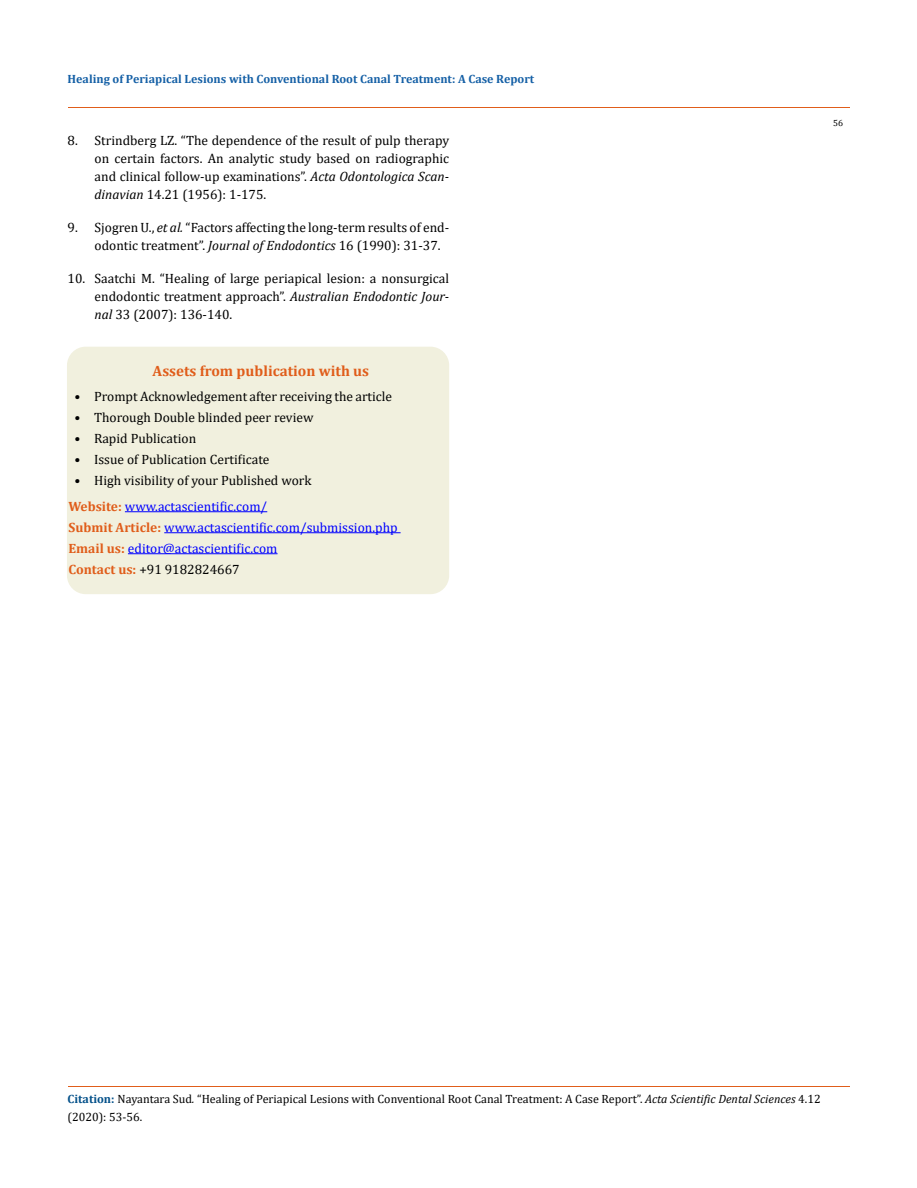
<style>
.page{position:relative;width:917px;height:1188px;background:#fff}
.page>*{position:absolute;margin:0;border:0;box-sizing:border-box;transform-origin:0 0}
.t1{font:700 15px "Cambria";color:#e05d1a}
.t2{font:13.5px/18px "Cambria";color:#000;text-align:justify}
.t3{font:13.5px/21px "Cambria";color:#00f}
.t4{font:12px/18px "Cambria";color:#000}
.t5{font:700 12px "Cambria";color:#1560a6}
.t6{font:9px "Cambria";color:#000}
.s1{font-style:italic}
.s2{font-weight:700;color:#e05d1a}
.s3{color:#000}
.s4{font-weight:700;color:#035089}
</style>
<div class="page">
<div style="left:68px;top:347px;width:380px;height:246px;background:#f1f0de;border-radius:18px"></div>
<div style="left:67px;top:347px;width:382px;height:247px;border:2px solid #f1f0de;border-radius:18px"></div>
<hr style="left:125px;top:511px;width:142px;height:1px;background:#00f">
<hr style="left:164px;top:532px;width:236px;height:1px;background:#00f">
<hr style="left:128px;top:553px;width:149px;height:1px;background:#00f">
<hr style="left:68px;top:108px;width:781px;height:1px;background:#e05d1a">
<hr style="left:68px;top:1087px;width:781px;height:1px;background:#e05d1a">
<p class="t5" style="left:68px;top:70px;width:468px">Healing of Periapical Lesions with Conventional Root Canal Treatment: A Case Report</p>
<p class="t2" style="left:94px;top:132px;width:356px;text-indent:-27px">8. Strindberg LZ. “The dependence of the result of pulp therapy on certain factors. An analytic study based on radiographic and clinical follow-up examinations”. <span class="s1">Acta Odontologica Scan&shy;dinavian</span> 14.21 (1956): 1-175.</p>
<p class="t2" style="left:94px;top:219px;width:356px;text-indent:-27px">9. Sjogren U., <span class="s1">et al.</span> “Factors affecting the long-term results of end&shy;odontic treatment”. <span class="s1">Journal of Endodontics</span> 16 (1990): 31-37.</p>
<p class="t2" style="left:94px;top:270px;width:356px;text-indent:-27px">10. Saatchi M. “Healing of large periapical lesion: a nonsurgical endodontic treatment approach”. <span class="s1">Australian Endodontic Jour&shy;nal</span> 33 (2007): 136-140.</p>
<p class="t1" style="left:153px;top:360px;width:218px">Assets from publication with us</p>
<p class="t2" style="left:75px;top:388px;width:319px">• Prompt Acknowledgement after receiving the article</p>
<p class="t2" style="left:75px;top:409px;width:240px">• Thorough Double blinded peer review</p>
<p class="t2" style="left:75px;top:430px;width:123px">• Rapid Publication</p>
<p class="t2" style="left:75px;top:451px;width:196px">• Issue of Publication Certificate</p>
<p class="t2" style="left:75px;top:472px;width:238px">• High visibility of your Published work</p>
<p class="t3" style="left:68px;top:496px;width:330px"><span class="s2">Website:</span> www.actascientific.com/<br><span class="s2">Submit Article:</span> www.actascientific.com/submission.php <span class="s2">Email us:</span> editor@actascientific.com<br><span class="s2">Contact us:</span> <span class="s3">+91 9182824667</span></p>
<p class="t6" style="left:833px;top:118px;width:11px">56</p>
<p class="t4" style="left:68px;top:1090px;width:754px"><span class="s4">Citation:</span> Nayantara Sud<span class="s1">.</span> “Healing of Periapical Lesions with Conventional Root Canal Treatment: A Case Report”. <span class="s1">Acta Scientific Dental Sciences</span> 4.12 (2020): 53-56.</p>
</div>
